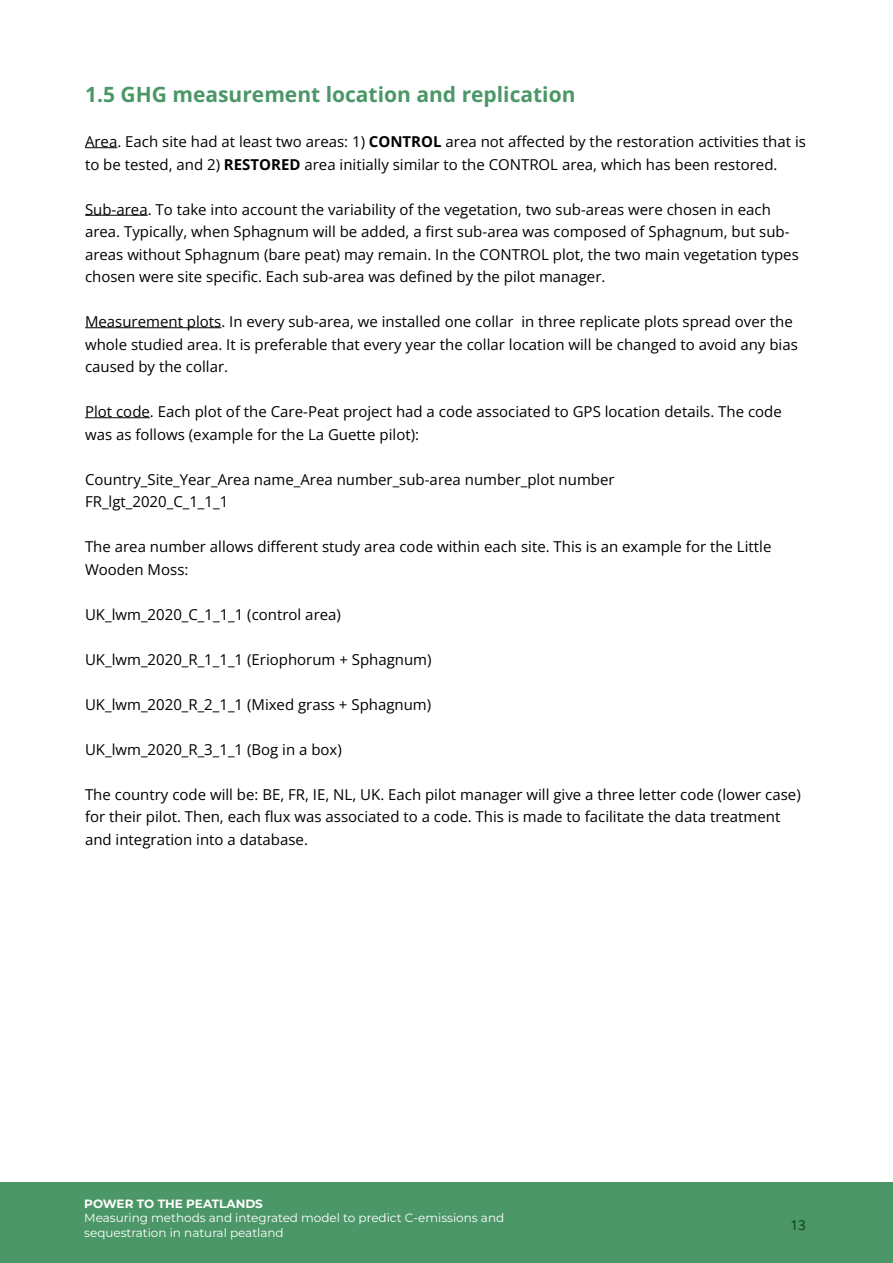
<style>
.page{position:relative;width:893px;height:1263px;background:#fff}
.page>*{position:absolute;margin:0;border:0;box-sizing:border-box;transform-origin:0 0}
.t1{font:700 21px "Open Sans";color:#4b9767}
.t2{font:15px/22.5px "Open Sans";color:#000}
.t3{font:500 13.5px "Open Sans";color:#15481b}
.t4{font:12px/14.4px "Montserrat";color:#fff}
.t5{font:700 12px "Montserrat";color:#fff}
.s1{font-weight:700}
</style>
<div class="page">
<div style="left:0;top:1182px;width:893px;height:81px;background:#4b9767"></div>
<hr style="left:85px;top:147px;width:32px;height:1px;background:#000">
<hr style="left:85px;top:215px;width:63px;height:1px;background:#000">
<hr style="left:85px;top:327px;width:136px;height:1px;background:#000">
<hr style="left:85px;top:417px;width:65px;height:1px;background:#000">
<h1 class="t1" style="left:85px;top:80px;width:492px">1.5 GHG measurement location and replication</h1>
<p class="t2" style="left:85px;top:130px;width:722px">Area. Each site had at least two areas: 1) <span class="s1">CONTROL</span> area not affected by the restoration activities that is to be tested, and 2) <span class="s1">RESTORED</span> area initially similar to the CONTROL area, which has been restored.</p>
<p class="t2" style="left:85px;top:197px;width:715px">Sub-area. To take into account the variability of the vegetation, two sub-areas were chosen in each area. Typically, when Sphagnum will be added, a first sub-area was composed of Sphagnum, but sub&shy;areas without Sphagnum (bare peat) may remain. In the CONTROL plot, the two main vegetation types chosen were site specific. Each sub-area was defined by the pilot manager.</p>
<p class="t2" style="left:85px;top:310px;width:714px">Measurement plots. In every sub-area, we installed one collar in three replicate plots spread over the whole studied area. It is preferable that every year the collar location will be changed to avoid any bias caused by the collar.</p>
<p class="t2" style="left:85px;top:400px;width:698px">Plot code. Each plot of the Care-Peat project had a code associated to GPS location details. The code was as follows (example for the La Guette pilot):</p>
<p class="t2" style="left:85px;top:467px;width:531px">Country_Site_Year_Area name_Area number_sub-area number_plot number<br>FR_lgt_2020_C_1_1_1</p>
<p class="t2" style="left:85px;top:535px;width:688px">The area number allows different study area code within each site. This is an example for the Little<br>Wooden Moss:</p>
<p class="t2" style="left:85px;top:602px;width:257px">UK_lwm_2020_C_1_1_1 (control area)</p>
<p class="t2" style="left:85px;top:647px;width:348px">UK_lwm_2020_R_1_1_1 (Eriophorum + Sphagnum)</p>
<p class="t2" style="left:85px;top:692px;width:348px">UK_lwm_2020_R_2_1_1 (Mixed grass + Sphagnum)</p>
<p class="t2" style="left:85px;top:737px;width:258px">UK_lwm_2020_R_3_1_1 (Bog in a box)</p>
<p class="t2" style="left:85px;top:782px;width:717px">The country code will be: BE, FR, IE, NL, UK. Each pilot manager will give a three letter code (lower case) for their pilot. Then, each flux was associated to a code. This is made to facilitate the data treatment and integration into a database.</p>
<p class="t5" style="left:84px;top:1196px;width:180px">POWER TO THE PEATLANDS</p>
<p class="t4" style="left:84px;top:1211px;width:422px">Measuring methods and integrated model to predict C-emissions and sequestration in natural peatland</p>
<p class="t3" style="left:791px;top:1215px;width:17px">13</p>
</div>
